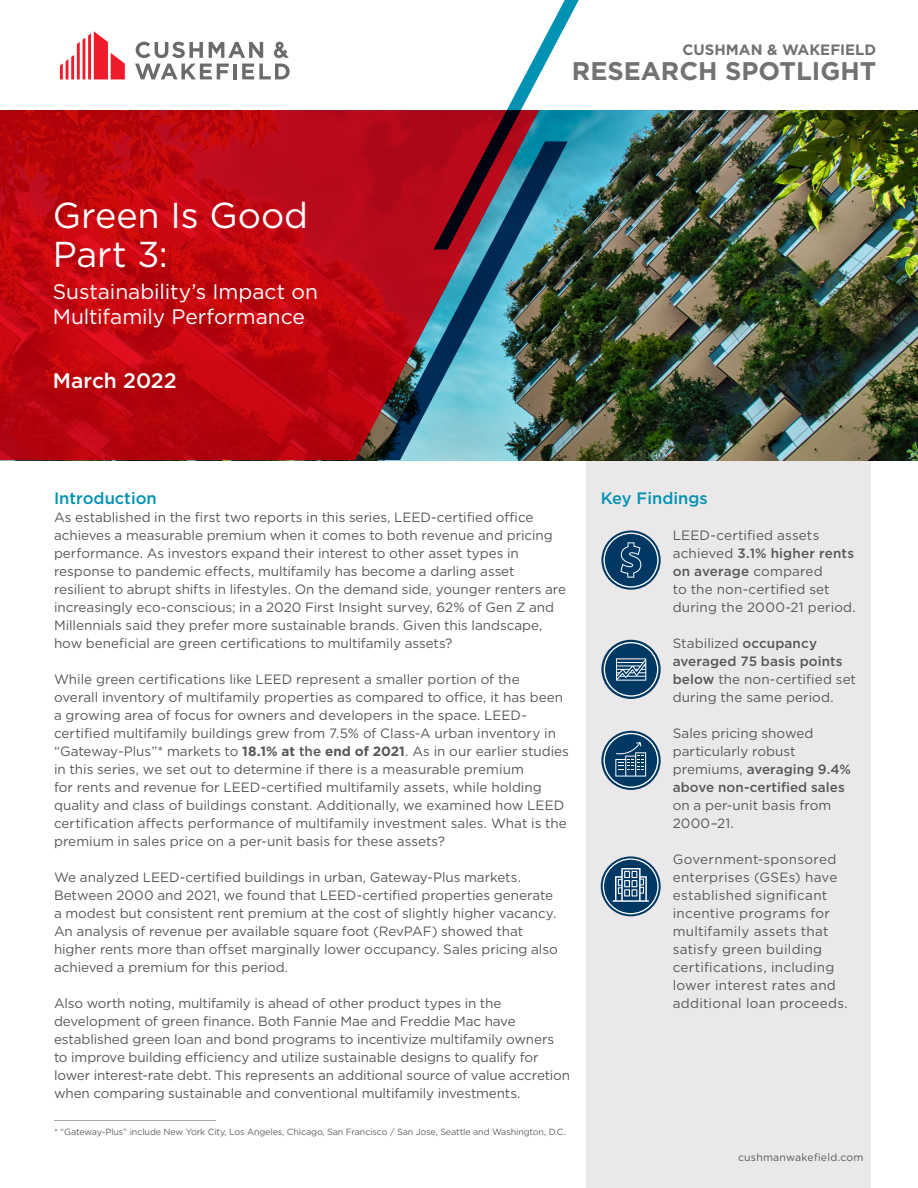
<style>
.page{position:relative;width:918px;height:1188px;background:#fff}
.page>*{position:absolute;margin:0;border:0;box-sizing:border-box;transform-origin:0 0}
.t1{font:36px/39px "Gotham";letter-spacing:-.005em;color:#fff}
.Service_Line_Top_Hea{font:700 25.5px "Gotham";color:#717271}
.t2{font:21px/25.2px "Gotham";letter-spacing:-.005em;color:#fff}
.Date{font:500 21px "Gotham";letter-spacing:-.005em;color:#fff}
.subheads{font:500 16.5px "Gotham";color:#0092b3}
.Service_Line_Top_Hea-2{font:700 15px "Gotham";color:#717271}
.body_text{font:13.5px/18px "Gotham";letter-spacing:-.005em;color:#57585a}
.body_text-2{font:13.5px/18px "Gotham";letter-spacing:.02em;color:#57585a}
.t3{font:10.5px "Gotham";letter-spacing:.02em;color:#57585a}
.Source{font:9px "Gotham";letter-spacing:-.015em;color:#636366}
.s1{font-weight:700}
.s2{font-weight:500}
</style>
<div class="page">
<div style="left:586px;top:460px;width:285px;height:728px;background:#ebe8e9"></div>
<img style="left:568px;top:110px;width:350px;height:350px">
<svg style="left:60px;top:31px;width:65px;height:48px"></svg>
<hr style="left:234px;top:64px;width:3px;height:15px;background:#6a6c6c">
<svg style="left:242px;top:64px;width:48px;height:15px"></svg>
<svg style="left:136px;top:42px;width:67px;height:16px"></svg>
<svg style="left:209px;top:42px;width:54px;height:16px"></svg>
<svg style="left:135px;top:64px;width:94px;height:15px"></svg>
<svg style="left:274px;top:42px;width:15px;height:16px"></svg>
<svg style="left:0;top:110px;width:433px;height:350px;background:#bd0610"></svg>
<img style="left:377px;top:141px;width:191px;height:319px">
<svg style="left:433px;top:0;width:151px;height:249px"></svg>
<svg style="left:601px;top:530px;width:60px;height:60px"></svg>
<svg style="left:603px;top:533px;width:56px;height:55px"></svg>
<svg style="left:601px;top:731px;width:60px;height:59px"></svg>
<svg style="left:604px;top:733px;width:55px;height:55px;background:#466e8d"></svg>
<svg style="left:601px;top:640px;width:60px;height:59px"></svg>
<svg style="left:604px;top:642px;width:54px;height:55px;background:#486f8e"></svg>
<svg style="left:601px;top:856px;width:60px;height:60px"></svg>
<hr style="left:54px;top:1120px;width:162px;height:1px;background:#a9a8aa">
<svg style="left:603px;top:858px;width:56px;height:56px"></svg>
<p class="t1" style="left:53px;top:195px;width:257px">Green Is Good<br>Part 3:</p>
<p class="t2" style="left:53px;top:278px;width:267px">Sustainability’s Impact on<br>Multifamily Performance</p>
<p class="Date" style="left:53px;top:367px;width:125px">March 2022</p>
<p class="Service_Line_Top_Hea-2" style="left:682px;top:40px;width:195px">CUSHMAN &amp; WAKEFIELD</p>
<p class="Service_Line_Top_Hea" style="left:572px;top:54px;width:306px">RESEARCH SPOTLIGHT</p>
<p class="subheads" style="left:54px;top:487px;width:104px">Introduction</p>
<p class="body_text" style="left:54px;top:508px;width:514px">As established in the first two reports in this series, LEED-certified office achieves a measurable premium when it comes to both revenue and pricing performance. As investors expand their interest to other asset types in response to pandemic effects, multifamily has become a darling asset resilient to abrupt shifts in lifestyles. On the demand side, younger renters are increasingly eco-conscious; in a 2020 First Insight survey, 62% of Gen Z and Millennials said they prefer more sustainable brands. Given this landscape, how beneficial are green certifications to multifamily assets?</p>
<p class="body_text" style="left:54px;top:670px;width:517px">While green certifications like LEED represent a smaller portion of the<br>overall inventory of multifamily properties as compared to office, it has been a growing area of focus for owners and developers in the space. LEED&shy;certified multifamily buildings grew from 7.5% of Class-A urban inventory in “Gateway-Plus”* markets to <span class="s1">18.1% at</span> <span class="s2">the</span> <span class="s1">end of 2021</span>. As in our earlier studies in this series, we set out to determine if there is a measurable premium<br>for rents and revenue for LEED-certified multifamily assets, while holding quality and class of buildings constant. Additionally, we examined how LEED certification affects performance of multifamily investment sales. What is the premium in sales price on a per-unit basis for these assets?</p>
<p class="body_text" style="left:54px;top:868px;width:505px">We analyzed LEED-certified buildings in urban, Gateway-Plus markets.<br>Between 2000 and 2021, we found that LEED-certified properties generate a modest but consistent rent premium at the cost of slightly higher vacancy.<br>An analysis of revenue per available square foot (RevPAF) showed that higher rents more than offset marginally lower occupancy. Sales pricing also achieved a premium for this period.</p>
<p class="body_text" style="left:54px;top:994px;width:518px">Also worth noting, multifamily is ahead of other product types in the development of green finance. Both Fannie Mae and Freddie Mac have established green loan and bond programs to incentivize multifamily owners to improve building efficiency and utilize sustainable designs to qualify for lower interest-rate debt. This represents an additional source of value accretion when comparing sustainable and conventional multifamily investments.</p>
<p class="Source" style="left:54px;top:1126px;width:513px">* “Gateway-Plus” include New York City, Los Angeles, Chicago, San Francisco / San Jose, Seattle and Washington, D.C.</p>
<p class="subheads" style="left:601px;top:487px;width:108px">Key Findings</p>
<p class="body_text" style="left:673px;top:526px;width:185px">LEED-certified assets achieved <span class="s2">3.1% higher rents on average</span> compared<br>to the non-certified set during the 2000-21 period.</p>
<p class="body_text" style="left:673px;top:634px;width:185px">Stabilized <span class="s2">occupancy averaged 75 basis points below</span> the non-certified set during the same period.</p>
<p class="body_text" style="left:673px;top:724px;width:180px">Sales pricing showed particularly robust premiums, <span class="s2">averaging 9.4% above non-certified sales </span>on a per-unit basis from<br>2000–21.</p>
<p class="body_text-2" style="left:673px;top:850px;width:177px">Government-sponsored enterprises (GSEs) have established significant incentive programs for multifamily assets that satisfy green building certifications, including lower interest rates and additional loan proceeds.</p>
<p class="t3" style="left:738px;top:1151px;width:127px">cushmanwakefield.com</p>
</div>
